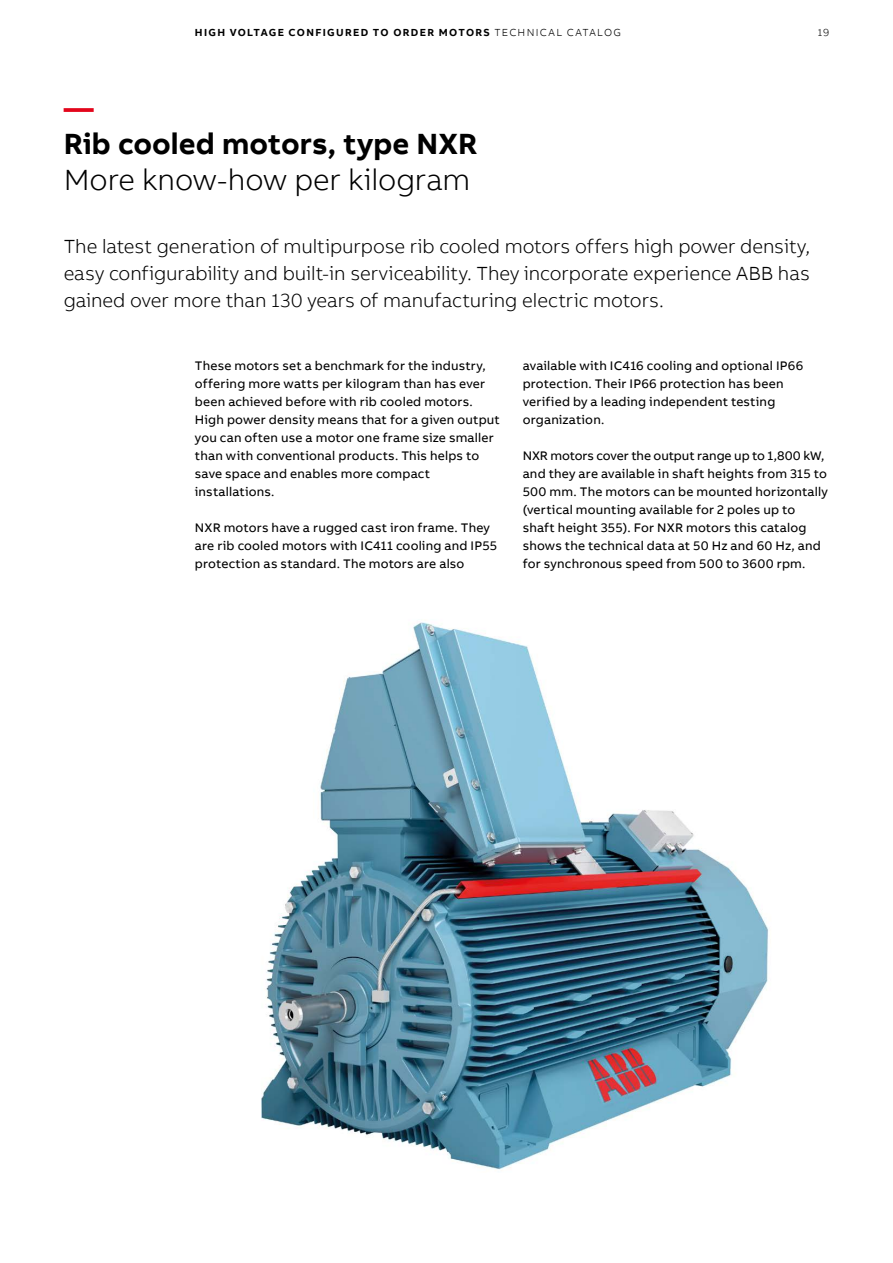
<style>
.page{position:relative;width:893px;height:1263px;background:#fff}
.page>*{position:absolute;margin:0;border:0;box-sizing:border-box;transform-origin:0 0}
.t1{font:700 30px "AB Bvoice";color:#000}
.t2{font:300 30px "AB Bvoice";letter-spacing:-.005em;color:#000}
.t3{font:700 30px "AB Bvoice";color:#e3051b}
.t4{font:300 19.5px/27px "AB Bvoice";letter-spacing:-.005em;color:#000;text-align:justify}
.t5{font:12.75px/18px "AB Bvoice";letter-spacing:.015em;color:#000}
.t6{font:700 10.5px "AB Bvoice";letter-spacing:.125em;color:#000}
.t7{font:300 10.5px "AB Bvoice";color:#000}
.s1{font-weight:300}
</style>
<div class="page">
<img style="left:261px;top:622px;width:508px;height:548px">
<p class="t6" style="left:195px;top:25px;width:428px">HIGH VOLTAGE CONFIGURED TO ORDER MOTORS <span class="s1">TECHNICAL CATALOG</span></p>
<p class="t7" style="left:818px;top:26px;width:13px">19</p>
<h1 class="t3" style="left:64px;top:89px;width:31px">—</h1>
<h1 class="t1" style="left:64px;top:125px;width:415px">Rib cooled motors, type NXR</h1>
<h1 class="t2" style="left:64px;top:162px;width:408px">More know-how per kilogram</h1>
<p class="t4" style="left:64px;top:233px;width:748px">The latest generation of multipurpose rib cooled motors offers high power density, easy configurability and built-in serviceability. They incorporate experience ABB has gained over more than 130 years of manufacturing electric motors.</p>
<p class="t5" style="left:195px;top:357px;width:306px">These motors set a benchmark for the industry, offering more watts per kilogram than has ever been achieved before with rib cooled motors.<br>High power density means that for a given output you can often use a motor one frame size smaller than with conventional products. This helps to save space and enables more compact installations.</p>
<p class="t5" style="left:195px;top:519px;width:304px">NXR motors have a rugged cast iron frame. They are rib cooled motors with IC411 cooling and IP55 protection as standard. The motors are also</p>
<p class="t5" style="left:523px;top:357px;width:282px">available with IC416 cooling and optional IP66 protection. Their IP66 protection has been verified by a leading independent testing organization.</p>
<p class="t5" style="left:523px;top:447px;width:307px">NXR motors cover the output range up to 1,800 kW, and they are available in shaft heights from 315 to 500 mm. The motors can be mounted horizontally (vertical mounting available for 2 poles up to shaft height 355). For NXR motors this catalog shows the technical data at 50 Hz and 60 Hz, and for synchronous speed from 500 to 3600 rpm.</p>
</div>
